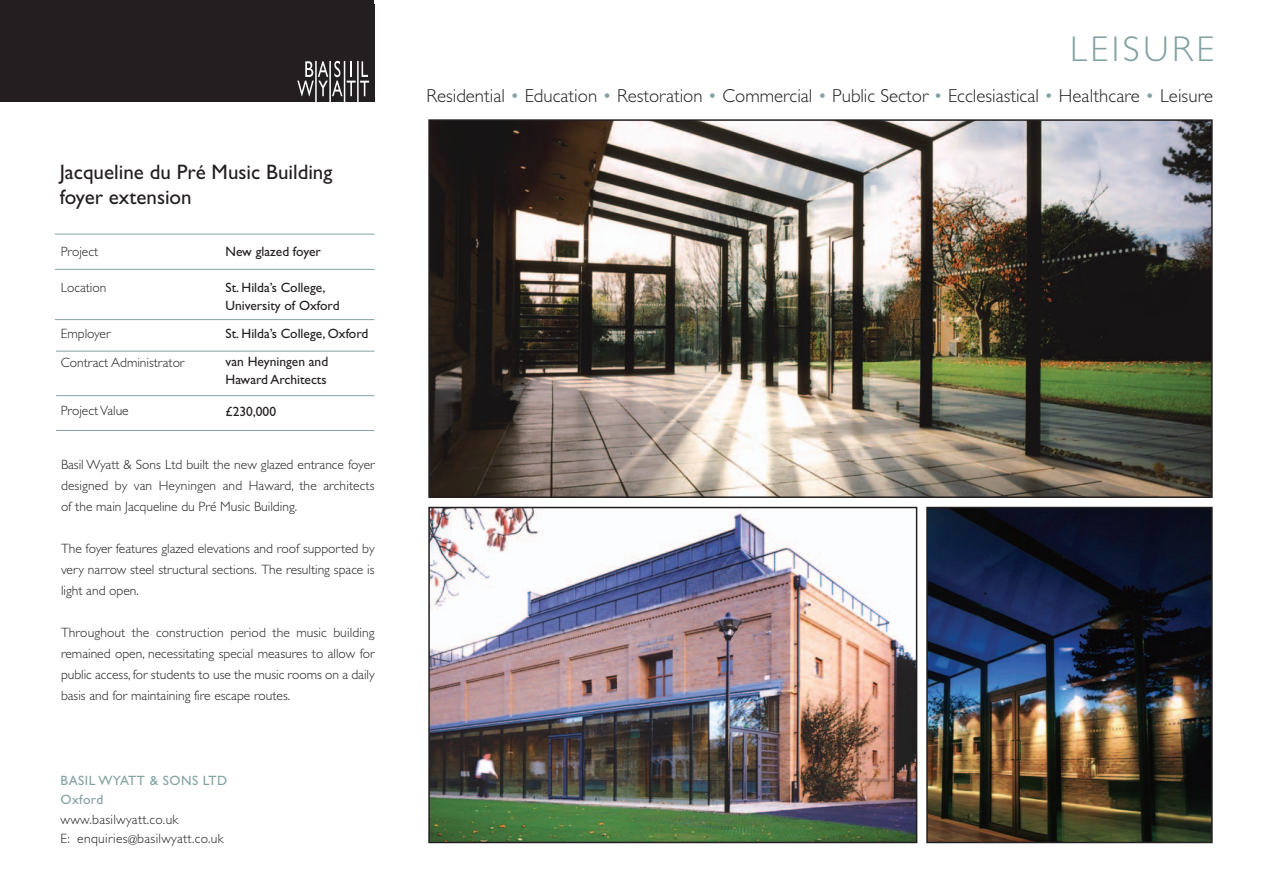
<style>
.page{position:relative;width:1263px;height:893px;background:#fff}
.page>*{position:absolute;margin:0;border:0;box-sizing:border-box;transform-origin:0 0}
.t1{font:300 36px "Gill Sans";letter-spacing:.1em;color:#83a2a2}
.t2{font:21px/25.5px "Gill Sans";color:#231f20}
.t3{font:300 18.75px "Gill Sans";color:#231f20}
.t4{font:300 13.5px/21px "Gill Sans";color:#231f20;text-align:justify}
.t5{font:13.5px/18px "Gill Sans";color:#231f20}
.t6{font:300 13.5px/19.5px "Gill Sans";letter-spacing:.025em;color:#231f20}
.t7{font:13.5px/19.5px "Gill Sans";letter-spacing:.035em;color:#83a2a2}
.s1{font-size:11.25px}
.s2{color:#83a2a2}
</style>
<div class="page">
<hr style="left:55px;top:269px;width:319px;height:1px;background:#83a2a2">
<hr style="left:55px;top:234px;width:319px;height:1px;background:#83a2a2">
<hr style="left:55px;top:319px;width:319px;height:1px;background:#83a2a2">
<hr style="left:56px;top:351px;width:318px;height:1px;background:#83a2a2">
<hr style="left:56px;top:395px;width:318px;height:1px;background:#83a2a2">
<hr style="left:56px;top:430px;width:318px;height:1px;background:#83a2a2">
<img style="left:431px;top:510px;width:483px;height:330px">
<div style="left:428px;top:507px;width:489px;height:336px;border:2px solid #231f20"></div>
<img style="left:431px;top:122px;width:779px;height:373px">
<div style="left:428px;top:119px;width:785px;height:379px;border:2px solid #231f20"></div>
<img style="left:929px;top:510px;width:281px;height:330px">
<div style="left:926px;top:507px;width:287px;height:336px;border:2px solid #231f20"></div>
<div style="left:0;top:0;width:374px;height:102px;background:#231f20"></div>
<svg style="left:297px;top:61px;width:72px;height:35px"></svg>
<hr style="left:315px;top:61px;width:2px;height:41px;background:#fff">
<hr style="left:329px;top:61px;width:2px;height:41px;background:#fff">
<hr style="left:344px;top:61px;width:1px;height:41px;background:#fff">
<hr style="left:357px;top:61px;width:2px;height:41px;background:#fff">
<h2 class="t2" style="left:60px;top:161px;width:274px">Jacqueline du Pré Music Building foyer extension</h2>
<p class="t4" style="left:61px;top:240px;width:39px">Project</p>
<p class="t4" style="left:61px;top:276px;width:47px">Location</p>
<p class="t4" style="left:61px;top:319px;width:125px;line-height:29.2px">Employer<br>Contract Administrator</p>
<p class="t4" style="left:61px;top:400px;width:69px">ProjectValue</p>
<p class="t5" style="left:225px;top:244px;width:97px">New glazed foyer</p>
<p class="t5" style="left:225px;top:280px;width:116px">St. Hilda’s College,<br>University of Oxford</p>
<p class="t5" style="left:225px;top:321px;width:144px;line-height:27.8px">St. Hilda’s College, Oxford van Heyningen and</p>
<p class="t5" style="left:225px;top:372px;width:103px">Haward Architects</p>
<p class="t5" style="left:225px;top:403px;width:52px">£230,000</p>
<p class="t4" style="left:61px;top:454px;width:315px">Basil Wyatt &amp; Sons Ltd built the new glazed entrance foyer designed by van Heyningen and Haward, the architects of the main Jacqueline du Pré Music Building.</p>
<p class="t4" style="left:61px;top:538px;width:315px">The foyer features glazed elevations and roof supported by very narrow steel structural sections. The resulting space is light and open.</p>
<p class="t4" style="left:61px;top:622px;width:315px">Throughout the construction period the music building remained open, necessitating special measures to allow for public access, for students to use the music rooms on a daily basis and for maintaining fire escape routes.</p>
<p class="t7" style="left:60px;top:772px;width:168px">BASIL WYATT &amp; SONS LTD<br>Oxford</p>
<p class="t6" style="left:60px;top:809px;width:165px">www.basilwyatt.co.uk<br>E: enquiries<span class="s1">@</span>basilwyatt.co.uk</p>
<h1 class="t1" style="left:1070px;top:27px;width:145px">LEISURE</h1>
<h3 class="t3" style="left:426px;top:85px;width:788px">Residential <span class="s2">•</span> Education <span class="s2">•</span> Restoration <span class="s2">•</span> Commercial <span class="s2">•</span> Public Sector <span class="s2">•</span> Ecclesiastical <span class="s2">•</span> Healthcare <span class="s2">•</span> Leisure</h3>
</div>
